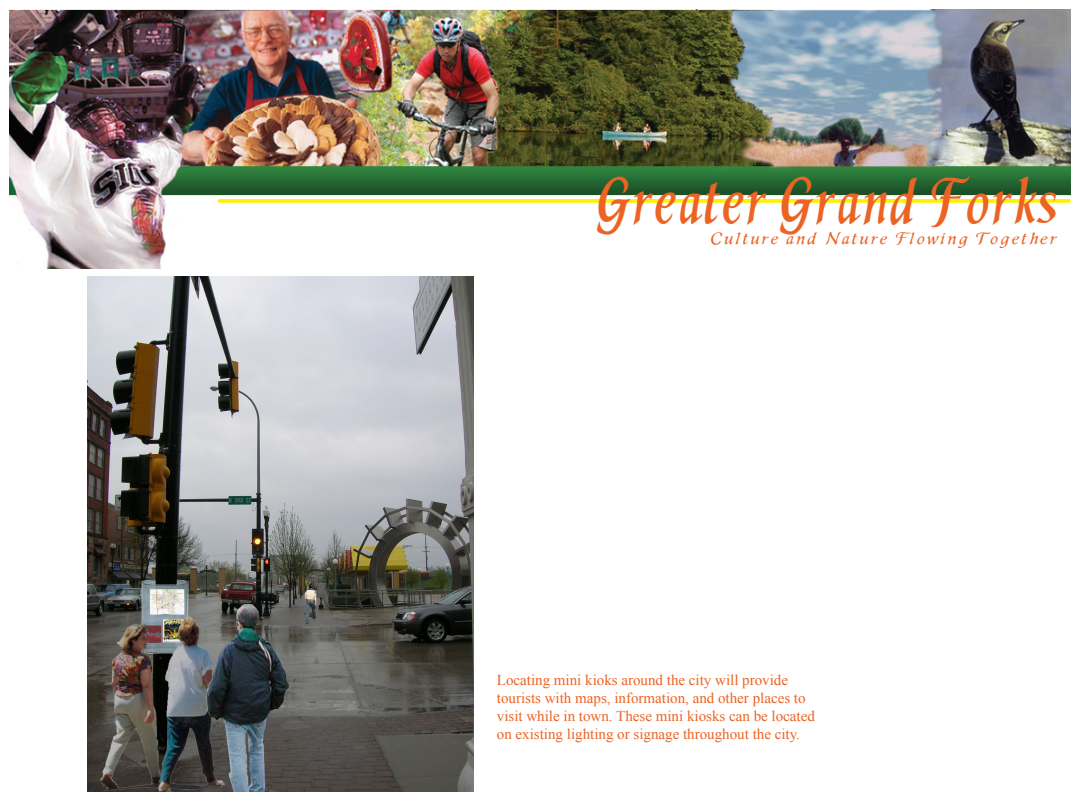
<style>
.page{position:relative;width:1080px;height:810px;background:#fff}
.page>*{position:absolute;margin:0;border:0;box-sizing:border-box;transform-origin:0 0}
.t1{font:700 67.5px "Mathematica 5";letter-spacing:.05em;color:#ec6323;scale:.67 1}
.t2{font:17.5px "Mathematica 5";letter-spacing:.14em;color:#ec6323}
.t3{font:15px/18px "Times New Roman";color:#ec6323}
</style>
<div class="page">
<img style="left:9px;top:9px;width:1062px;height:260px">
<svg style="left:220px;top:199px;width:849px;height:4px;background:#fef110"></svg>
<img style="left:88px;top:277px;width:386px;height:514px">
<h1 class="t1" style="left:596px;top:160px;width:689px">Greater Grand Forks</h1>
<p class="t2" style="left:711px;top:228px;width:347px">Culture and Nature Flowing Together</p>
<p class="t3" style="left:497px;top:671px;width:320px">Locating mini kioks around the city will provide tourists with maps, information, and other places to visit while in town. These mini kiosks can be located on existing lighting or signage throughout the city.</p>
</div>
